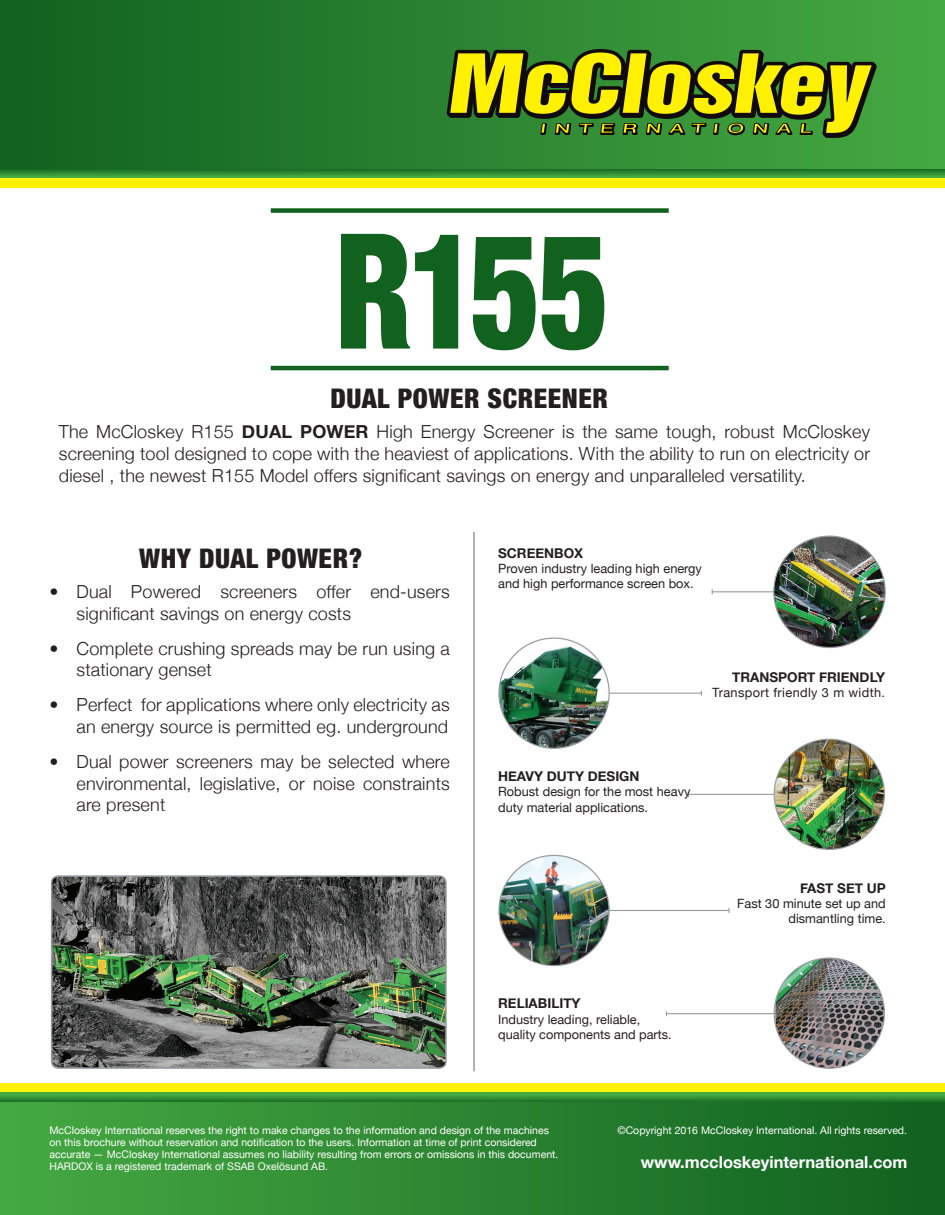
<style>
.page{position:relative;width:945px;height:1215px;background:#fff}
.page>*{position:absolute;margin:0;border:0;box-sizing:border-box;transform-origin:0 0}
.Model_number{font:900 condensed 160.65px "Helvetica Neue";color:#11611f;scale:.84 1}
.Model_name{font:900 condensed 27px "Helvetica Neue";letter-spacing:.02em;color:#231f20}
.Model_description{font:300 18px/21.6px "Helvetica Neue";letter-spacing:.01em;color:#231f20;text-align:justify}
.Disclaimer{font:700 16.5px "Helvetica Neue";color:#fff}
.Model_description-2{font:700 13.5px "Helvetica Neue";color:#231f20}
.Model_description-3{font:12.75px/15.3px "Helvetica Neue";color:#231f20}
.Model_description-4{font:12.75px "Helvetica Neue";letter-spacing:.03em;color:#231f20}
.Disclaimer-2{font:10.5px/12px "Helvetica Neue";color:#fff}
.s1{font-weight:700}
</style>
<div class="page">
<div style="left:0;top:178px;width:945px;height:10px;background:#fff101"></div>
<svg style="left:0;top:168px;width:945px;height:10px;background:#308c35"></svg>
<div style="left:0;top:0;width:945px;height:168px;background:linear-gradient(to right,#106020,#46a943)"></div>
<svg style="left:447px;top:49px;width:430px;height:89px;background:#7d9215"></svg>
<div style="left:0;top:1083px;width:944px;height:10px;background:#fff101"></div>
<svg style="left:0;top:1093px;width:944px;height:9px;background:#349237"></svg>
<div style="left:0;top:1102px;width:944px;height:113px;background:linear-gradient(to right,#46a943,#116020)"></div>
<hr style="left:473px;top:532px;width:2px;height:539px;background:#999b9e">
<div style="left:271px;top:208px;width:398px;height:5px;background:#11611f"></div>
<hr style="left:271px;top:366px;width:398px;height:4px;background:#11611f">
<hr style="left:712px;top:591px;width:73px;height:1px;background:#999b9e">
<img style="left:774px;top:536px;width:111px;height:112px;border-radius:56px">
<hr style="left:598px;top:693px;width:103px;height:1px;background:#999b9e">
<img style="left:499px;top:638px;width:110px;height:110px;border-radius:55px">
<hr style="left:688px;top:794px;width:97px;height:1px;background:#999b9e">
<img style="left:774px;top:739px;width:110px;height:110px;border-radius:55px">
<hr style="left:597px;top:910px;width:132px;height:1px;background:#999b9e">
<img style="left:499px;top:855px;width:110px;height:111px;border-radius:55px">
<hr style="left:666px;top:1013px;width:113px;height:1px;background:#999b9e">
<img style="left:775px;top:959px;width:109px;height:109px">
<img style="left:52px;top:877px;width:392px;height:191px">
<div style="left:51px;top:875px;width:396px;height:194px;border:2px solid #999b9e;border-radius:7px"></div>
<p class="Model_number" style="left:335px;top:192px;width:328px">R155</p>
<p class="Model_name" style="left:330px;top:381px;width:279px">DUAL POWER SCREENER</p>
<p class="Model_description" style="left:59px;top:421px;width:813px">The McCloskey R155 <span class="s1">DUAL POWER</span> High Energy Screener is the same tough, robust McCloskey screening tool designed to cope with the heaviest of applications. With the ability to run on electricity or diesel , the newest R155 Model offers significant savings on energy and unparalleled versatility.</p>
<p class="Model_name" style="left:139px;top:542px;width:224px">WHY DUAL POWER?</p>
<p class="Model_description-2" style="left:498px;top:545px;width:87px">SCREENBOX</p>
<p class="Model_description-3" style="left:498px;top:561px;width:205px">Proven industry leading high energy and high performance screen box.</p>
<p class="Model_description" style="left:77px;top:580px;width:375px;text-indent:-27px">• Dual Powered screeners offer end-users significant savings on energy costs</p>
<p class="Model_description" style="left:77px;top:637px;width:375px;text-indent:-27px">• Complete crushing spreads may be run using a stationary genset</p>
<p class="Model_description" style="left:50px;top:694px;width:402px;text-align:right">• Perfect for applications where only electricity as an energy source is permitted eg. underground</p>
<p class="Model_description" style="left:77px;top:750px;width:375px;text-indent:-27px">• Dual power screeners may be selected where environmental, legislative, or noise constraints are present</p>
<p class="Model_description-2" style="left:498px;top:768px;width:143px">HEAVY DUTY DESIGN</p>
<p class="Model_description-3" style="left:498px;top:784px;width:194px">Robust design for the most heavy duty material applications.</p>
<p class="Model_description-2" style="left:732px;top:669px;width:155px">TRANSPORT FRIENDLY</p>
<p class="Model_description-4" style="left:712px;top:685px;width:174px">Transport friendly 3 m width.</p>
<p class="Model_description-2" style="left:800px;top:879px;width:87px">FAST SET UP</p>
<p class="Model_description-3" style="left:737px;top:896px;width:150px;text-align:right">Fast 30 minute set up and dismantling time.</p>
<p class="Model_description-2" style="left:498px;top:995px;width:84px">RELIABILITY</p>
<p class="Model_description-3" style="left:498px;top:1011px;width:175px">Industry leading, reliable, quality components and parts.</p>
<p class="Disclaimer-2" style="left:50px;top:1125px;width:510px">McCloskey International reserves the right to make changes to the information and design of the machines on this brochure without reservation and notification to the users. Information at time of print considered accurate — McCloskey International assumes no liability resulting from errors or omissions in this document.<br>HARDOX is a registered trademark of SSAB Oxelösund AB.</p>
<p class="Disclaimer-2" style="left:617px;top:1124px;width:291px">©Copyright 2016 McCloskey International. All rights reserved.</p>
<p class="Disclaimer" style="left:641px;top:1152px;width:268px">www.mccloskeyinternational.com</p>
</div>
